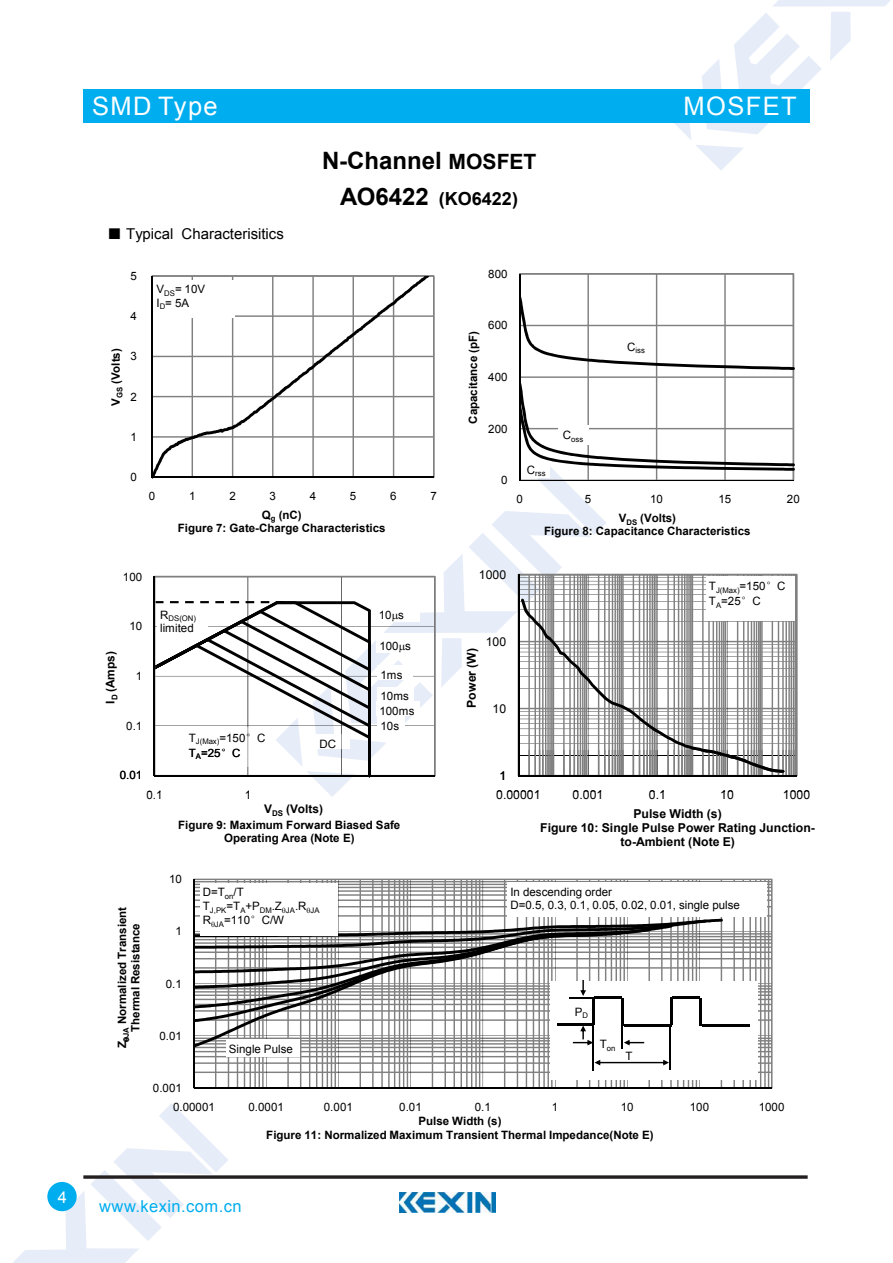
<style>
.page{position:relative;width:893px;height:1263px;background:#fff}
.page>*{position:absolute;margin:0;border:0;box-sizing:border-box;transform-origin:0 0}
.t1{font:25.5px "Arial";letter-spacing:.055em;color:#fff}
.t2{font:700 24px "Arial";color:#000}
.t3{font:700 18px "Arial";letter-spacing:.005em;color:#000}
.t4{font:16.5px "Arial";letter-spacing:.025em;color:#00adef}
.t5{font:16.5px "Arial";color:#fff}
.t6{font:15px "Arial";color:#000}
.t7{font:700 12.3px/14.1px "Arial";color:#000;text-align:center}
.t8{font:12.3px/19.6px "Arial";color:#000}
.t9{font:700 11.85px "Arial";letter-spacing:-.005em;color:#000}
.t10{font:11.55px/13.4px "Arial";letter-spacing:.005em;color:#000}
.t11{font:700 11.55px/13.4px "Arial";color:#000;text-align:center}
.t12{font:7.8px "Arial";letter-spacing:.005em;color:#000}
.s1{font-family:"Sim Sun"}
.s2{font-size:21px}
.s3{font-size:24px}
.s4{font-family:"TT64 E9 BFA0 t CID Win Char Set FFFF H"}
</style>
<div class="page">
<svg style="left:674px;top:0;width:216px;height:170px"></svg>
<svg style="left:13px;top:1103px;width:215px;height:160px"></svg>
<div style="left:83px;top:89px;width:726px;height:34px;background:#00adef"></div>
<svg style="left:83px;top:1175px;width:725px;height:4px;background:#433f40"></svg>
<div style="left:47px;top:1182px;width:30px;height:29px;background:#00adef;border-radius:50%"></div>
<img style="left:400px;top:1193px;width:95px;height:20px">
<hr style="left:151px;top:276px;width:2px;height:201px;background:#000">
<svg style="left:152px;top:276px;width:283px;height:203px"></svg>
<svg style="left:519px;top:273px;width:275px;height:109px"></svg>
<hr style="left:519px;top:274px;width:1px;height:206px;background:#000">
<svg style="left:520px;top:296px;width:275px;height:74px"></svg>
<div style="left:623px;top:337px;width:26px;height:19px;background:#fff"></div>
<div style="left:153px;top:280px;width:82px;height:37px;background:#fff"></div>
<hr style="left:772px;top:879px;width:1px;height:209px;background:#000">
<svg style="left:193px;top:879px;width:579px;height:210px"></svg>
<hr style="left:193px;top:879px;width:2px;height:209px;background:#000">
<hr style="left:194px;top:1087px;width:578px;height:2px;background:#000">
<svg style="left:195px;top:1049px;width:355px;height:13px"></svg>
<div style="left:226px;top:1039px;width:73px;height:18px;background:#fff"></div>
<div style="left:200px;top:883px;width:138px;height:53px;background:#fff"></div>
<div style="left:550px;top:981px;width:207px;height:99px;background:#fff"></div>
<hr style="left:702px;top:1024px;width:47px;height:3px;background:#000">
<hr style="left:593px;top:1026px;width:1px;height:45px;background:#000">
<hr style="left:670px;top:1026px;width:1px;height:44px;background:#000">
<svg style="left:594px;top:1060px;width:75px;height:5px"></svg>
<div style="left:507px;top:882px;width:259px;height:35px;background:#fff"></div>
<svg style="left:154px;top:382px;width:643px;height:415px"></svg>
<svg style="left:195px;top:919px;width:528px;height:130px"></svg>
<h3 class="t5" style="left:58px;top:1186px;width:11px">4</h3>
<h1 class="t1" style="left:92px;top:89px;width:127px">SMD Type</h1>
<p class="t6" style="left:107px;top:224px;width:178px"><span class="s1">■</span> Typical Characterisitics</p>
<p class="t10" style="left:131px;top:269px;width:8px">5</p>
<p class="t10" style="left:131px;top:310px;width:8px">4</p>
<p class="t11" style="left:110px;top:406px;width:59px;rotate:-90deg">V<sub>GS</sub> (Volts)</p>
<p class="t10" style="left:131px;top:350px;width:8px">3</p>
<p class="t10" style="left:131px;top:390px;width:8px">2</p>
<p class="t10" style="left:131px;top:430px;width:8px">1</p>
<p class="t10" style="left:131px;top:470px;width:8px">0</p>
<p class="t10" style="left:156px;top:283px;width:50px">V<sub>DS</sub>= 10V<br>I<sub>D</sub>= 5A</p>
<h2 class="t2" style="left:322px;top:145px;width:216px">N-Channel <span class="s2">MOSFET</span></h2>
<h3 class="t3" style="left:340px;top:186px;width:179px"><span class="s3">AO6422</span> (KO6422)</h3>
<p class="t10" style="left:488px;top:267px;width:21px">800</p>
<p class="t11" style="left:467px;top:424px;width:94px;rotate:-90deg">Capacitance (pF)</p>
<p class="t10" style="left:488px;top:319px;width:21px">600</p>
<p class="t10" style="left:488px;top:370px;width:21px">400</p>
<p class="t10" style="left:488px;top:422px;width:21px">200</p>
<p class="t10" style="left:501px;top:473px;width:8px">0</p>
<p class="t12" style="left:527px;top:468px;width:20px"><sup>C</sup>rss</p>
<p class="t12" style="left:563px;top:434px;width:22px"><sup>C</sup>oss</p>
<h1 class="t1" style="left:684px;top:89px;width:115px">MOSFET</h1>
<p class="t12" style="left:627px;top:346px;width:19px"><sup>C</sup>iss</p>
<p class="t10" style="left:149px;top:490px;width:8px">0</p>
<p class="t10" style="left:189px;top:490px;width:8px">1</p>
<p class="t10" style="left:229px;top:490px;width:8px">2</p>
<p class="t10" style="left:269px;top:490px;width:8px">3</p>
<p class="t10" style="left:310px;top:490px;width:8px">4</p>
<p class="t10" style="left:350px;top:490px;width:8px">5</p>
<p class="t10" style="left:390px;top:490px;width:8px">6</p>
<p class="t10" style="left:430px;top:490px;width:8px">7</p>
<p class="t10" style="left:123px;top:570px;width:21px">100</p>
<p class="t9" style="left:103px;top:704px;width:54px;rotate:-90deg">I<sub>D</sub> (Amps)</p>
<p class="t10" style="left:129px;top:620px;width:14px">10</p>
<p class="t10" style="left:136px;top:669px;width:8px">1</p>
<p class="t10" style="left:126px;top:719px;width:18px">0.1</p>
<p class="t10" style="left:120px;top:769px;width:24px">0.01</p>
<p class="t11" style="left:178px;top:508px;width:209px">Q<sub>g</sub> (nC)<br>Figure 7: Gate-Charge Characteristics</p>
<p class="t12" style="left:160px;top:613px;width:37px"><sup>R</sup>DS(ON)</p>
<p class="t10" style="left:160px;top:621px;width:35px">limited</p>
<p class="t10" style="left:189px;top:731px;width:78px">T<sub>J(Max)</sub>=150<span class="s4">°</span>C</p>
<p class="t10" style="left:189px;top:746px;width:53px">T<sub>A</sub>=25<span class="s4">°</span>C</p>
<p class="t10" style="left:320px;top:737px;width:18px">DC</p>
<p class="t10" style="left:379px;top:608px;width:27px">10 s</p>
<p class="t10" style="left:379px;top:640px;width:33px">100 s</p>
<p class="t10" style="left:380px;top:668px;width:24px">1ms</p>
<p class="t10" style="left:379px;top:704px;width:37px;line-height:14.7px">100ms<br>10s</p>
<p class="t10" style="left:380px;top:690px;width:30px">10ms</p>
<p class="t10" style="left:146px;top:788px;width:18px">0.1</p>
<p class="t10" style="left:245px;top:788px;width:8px">1</p>
<p class="t9" style="left:264px;top:801px;width:60px">V<sub>DS</sub> (Volts)</p>
<p class="t11" style="left:178px;top:818px;width:224px">Figure 9: Maximum Forward Biased Safe<br>Operating Area (Note E)</p>
<p class="t11" style="left:116px;top:1048px;width:143px;rotate:-90deg">Z <sub>JA</sub> Normalized Transient<br>Thermal Resistance</p>
<p class="t10" style="left:169px;top:873px;width:14px">10</p>
<p class="t10" style="left:175px;top:925px;width:8px">1</p>
<p class="t10" style="left:166px;top:977px;width:18px">0.1</p>
<p class="t10" style="left:159px;top:1029px;width:24px">0.01</p>
<p class="t10" style="left:153px;top:1081px;width:31px">0.001</p>
<p class="t10" style="left:203px;top:885px;width:43px">D=T<sub>on</sub>/T</p>
<p class="t12" style="left:203px;top:905px;width:118px"><sup>T</sup>J,PK<sup>=T</sup>A<sup>+P</sup>DM<sup>.Z</sup> JA<sup>.R</sup> JA</p>
<p class="t10" style="left:203px;top:914px;width:83px">R <sub>JA</sub>=110<span class="s4">°</span>C/W</p>
<p class="t10" style="left:229px;top:1042px;width:65px">Single Pulse</p>
<p class="t10" style="left:516px;top:493px;width:8px">0</p>
<p class="t10" style="left:585px;top:493px;width:8px">5</p>
<p class="t10" style="left:650px;top:493px;width:14px">10</p>
<p class="t10" style="left:718px;top:493px;width:14px">15</p>
<p class="t10" style="left:787px;top:493px;width:14px">20</p>
<p class="t8" style="left:479px;top:565px;width:29px">1000</p>
<p class="t7" style="left:465px;top:708px;width:61px;rotate:-90deg">Power (W)</p>
<p class="t8" style="left:486px;top:632px;width:22px">100</p>
<p class="t8" style="left:493px;top:699px;width:15px">10</p>
<p class="t11" style="left:544px;top:512px;width:208px">V<sub>DS</sub> (Volts)<br>Figure 8: Capacitance Characteristics</p>
<p class="t10" style="left:709px;top:578px;width:78px;line-height:15px">T<sub>J(Max)</sub>=150<span class="s4">°</span>C<br>T<sub>A</sub>=25<span class="s4">°</span>C</p>
<p class="t8" style="left:496px;top:766px;width:46px">1<br>0.00001</p>
<p class="t8" style="left:573px;top:785px;width:32px">0.001</p>
<p class="t8" style="left:649px;top:785px;width:19px">0.1</p>
<p class="t8" style="left:720px;top:785px;width:15px">10</p>
<p class="t8" style="left:783px;top:785px;width:29px">1000</p>
<p class="t7" style="left:540px;top:807px;width:276px">Pulse Width (s)<br>Figure 10: Single Pulse Power Rating Junction&shy;to-Ambient (Note E)</p>
<p class="t10" style="left:510px;top:885px;width:231px">In descending order<br>D=0.5, 0.3, 0.1, 0.05, 0.02, 0.01, single pulse</p>
<p class="t10" style="left:575px;top:1005px;width:15px">P<sub>D</sub></p>
<p class="t12" style="left:600px;top:1043px;width:17px"><sup>T</sup>on</p>
<p class="t10" style="left:626px;top:1049px;width:9px">T</p>
<p class="t10" style="left:173px;top:1100px;width:44px">0.00001</p>
<p class="t10" style="left:248px;top:1100px;width:37px">0.0001</p>
<p class="t10" style="left:324px;top:1100px;width:31px">0.001</p>
<p class="t10" style="left:399px;top:1100px;width:24px">0.01</p>
<p class="t10" style="left:475px;top:1100px;width:18px">0.1</p>
<p class="t10" style="left:552px;top:1100px;width:8px">1</p>
<p class="t10" style="left:621px;top:1100px;width:14px">10</p>
<p class="t10" style="left:690px;top:1100px;width:21px">100</p>
<p class="t10" style="left:759px;top:1100px;width:27px">1000</p>
<h3 class="t4" style="left:99px;top:1196px;width:144px">www.kexin.com.cn</h3>
<p class="t11" style="left:266px;top:1115px;width:389px">Pulse Width (s)<br>Figure 11: Normalized Maximum Transient Thermal Impedance(Note E)</p>
</div>
